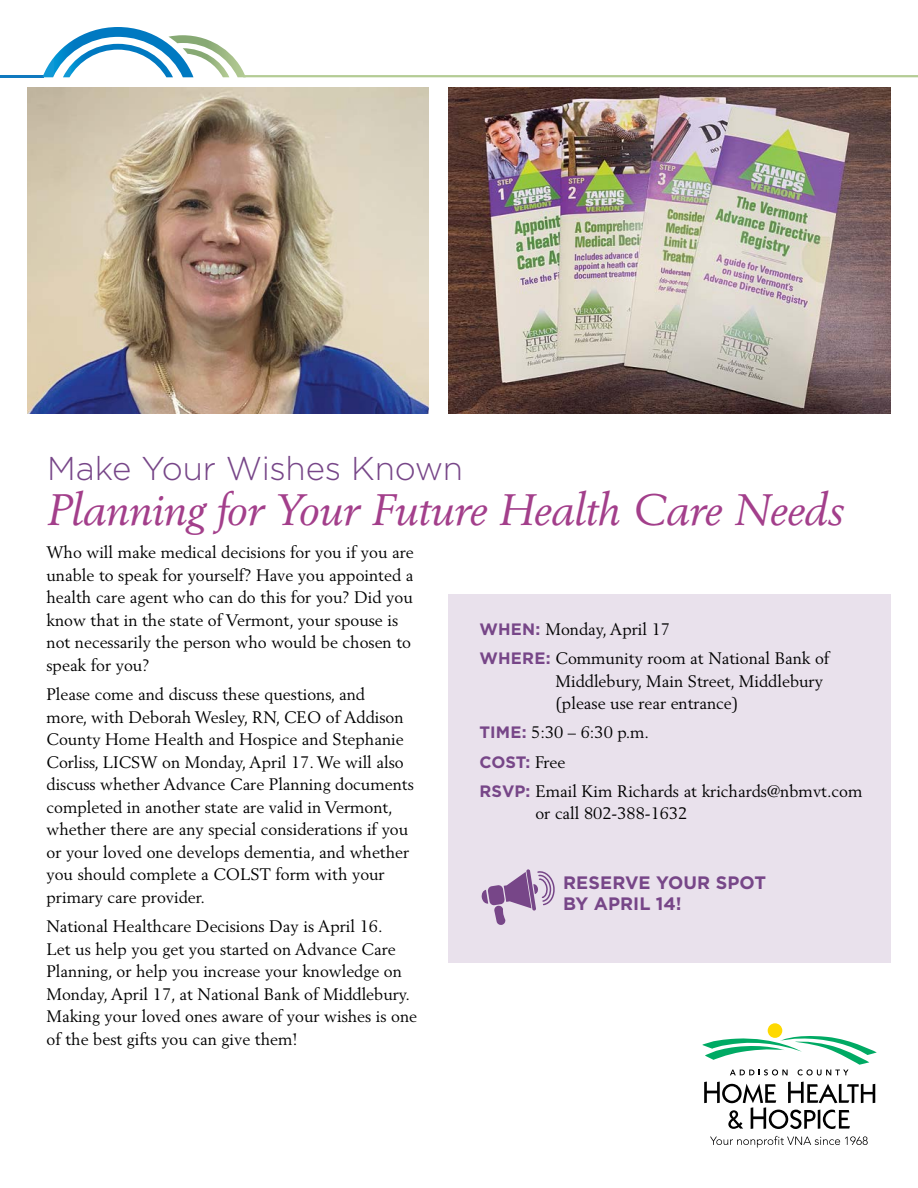
<style>
.page{position:relative;width:918px;height:1188px;background:#fff}
.page>*{position:absolute;margin:0;border:0;box-sizing:border-box;transform-origin:0 0}
.t1{font:italic 43.5px "Berling LT Std";letter-spacing:-.01em;color:#a33f8b}
.t2{font:300 33px "Gotham";letter-spacing:-.01em;color:#774688}
.t3{font:700 18px/21px "Gotham";letter-spacing:.005em;color:#774688}
.t4{font:16.5px/22.5px "Berling LT Std";color:#000}
.t5{font:700 16.5px "Gotham";color:#774688}
.s1{font-family:"Gotham";font-weight:700;color:#774688}
.s2{font-family:"Berling LT Std";font-weight:400;color:#000}
</style>
<div class="page">
<div style="left:449px;top:594px;width:442px;height:368px;background:#e9e1ec"></div>
<hr style="left:0;top:75px;width:44px;height:2px;background:#1079bf">
<svg style="left:43px;top:27px;width:202px;height:50px"></svg>
<hr style="left:243px;top:75px;width:675px;height:2px;background:#b4cc95">
<svg style="left:481px;top:869px;width:74px;height:56px"></svg>
<div style="left:768px;top:1023px;width:14px;height:15px;background:#fed900;border-radius:50%"></div>
<svg style="left:710px;top:1136px;width:158px;height:12px"></svg>
<svg style="left:702px;top:1034px;width:175px;height:42px"></svg>
<svg style="left:704px;top:1082px;width:171px;height:47px"></svg>
<img style="left:449px;top:88px;width:442px;height:326px">
<img style="left:27px;top:88px;width:402px;height:326px">
<h2 class="t2" style="left:47px;top:447px;width:417px">Make Your Wishes Known</h2>
<h1 class="t1" style="left:47px;top:483px;width:798px">Planning for Your Future Health Care Needs</h1>
<p class="t4" style="left:47px;top:541px;width:369px">Who will make medical decisions for you if you are unable to speak for yourself? Have you appointed a health care agent who can do this for you? Did you know that in the state of Vermont, your spouse is not necessarily the person who would be chosen to speak for you?</p>
<p class="t4" style="left:47px;top:683px;width:369px">Please come and discuss these questions, and<br>more, with Deborah Wesley, RN, CEO of Addison County Home Health and Hospice and Stephanie Corliss, LICSW on Monday, April 17. We will also discuss whether Advance Care Planning documents completed in another state are valid in Vermont, whether there are any special considerations if you or your loved one develops dementia, and whether you should complete a COLST form with your primary care provider.</p>
<p class="t4" style="left:47px;top:915px;width:372px">National Healthcare Decisions Day is April 16.<br>Let us help you get you started on Advance Care Planning, or help you increase your knowledge on Monday, April 17, at National Bank of Middlebury.<br>Making your loved ones aware of your wishes is one of the best gifts you can give them!</p>
<p class="t4" style="left:480px;top:614px;width:351px;line-height:29.2px"><span class="s1">WHEN:</span> Monday, April 17<br><span class="s1">WHERE:</span> Community room at National Bank of</p>
<p class="t4" style="left:556px;top:669px;width:269px">Middlebury, Main Street, Middlebury (please use rear entrance)</p>
<p class="t4" style="left:480px;top:721px;width:171px"><span class="s1">TIME:</span> 5:30 – 6:30 p.m.</p>
<p class="t5" style="left:480px;top:751px;width:87px">COST: <span class="s2">Free</span></p>
<p class="t4" style="left:535px;top:780px;width:329px;text-indent:-56px"><span class="s1">RSVP:</span> Email Kim Richards at krichards@nbmvt.com or call 802-388-1632</p>
<p class="t3" style="left:563px;top:872px;width:205px">RESERVE YOUR SPOT<br>BY APRIL 14!</p>
</div>
